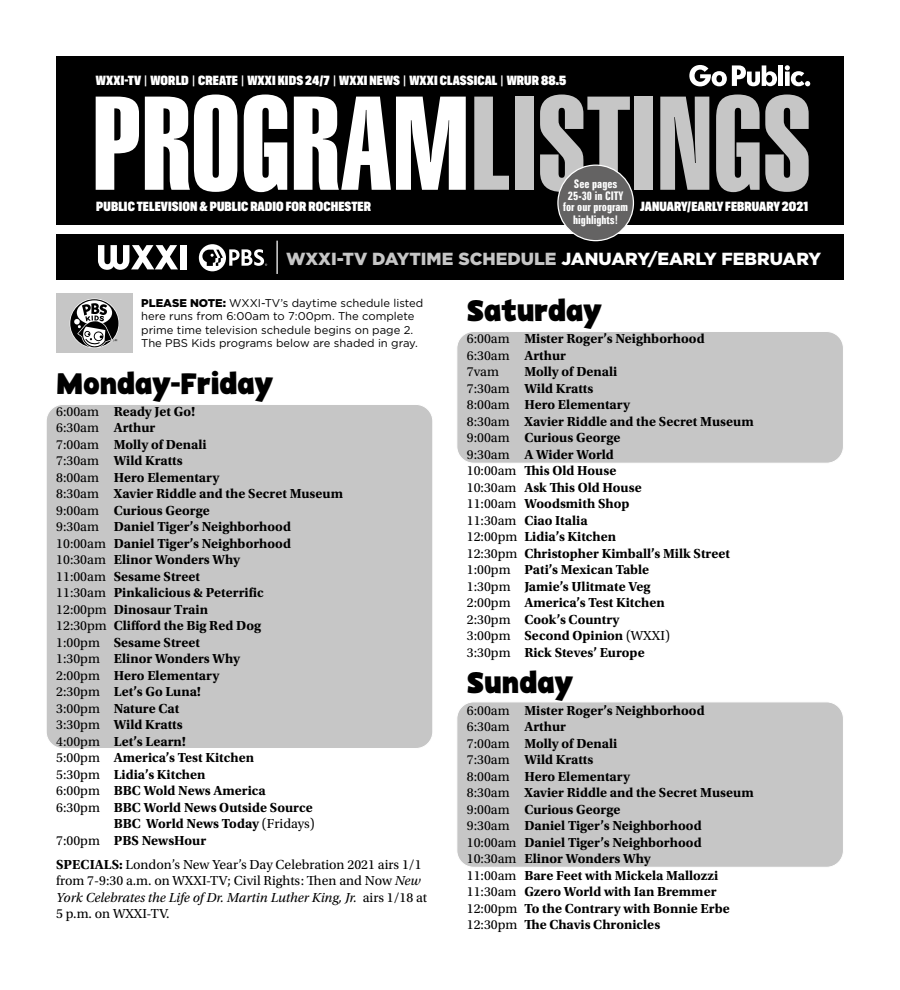
<style>
.page{position:relative;width:900px;height:990px;background:#fff}
.page>*{position:absolute;margin:0;border:0;box-sizing:border-box;transform-origin:0 0}
.t1{font:129.5px "Swiss 911 BT Extra Compressed";letter-spacing:.01em;color:#c6c6c6}
.t2{font:700 30px "PBSKIDS Headline";letter-spacing:-.02em;color:#000}
.t3{font:900 17.5px "Gotham";color:#c6c6c6}
.t4{font:700 13.75px/16.5px "Utopia Std";color:#000}
.t5{font:13.75px/16.5px "Utopia Std";color:#000}
.t6{font:900 condensed 13.38px "Bildv 2";letter-spacing:.01em;color:#fff}
.t7{font:700 extra-condensed 11.88px/12.5px "Zurich BT";color:#fff;text-align:center}
.t8{font:11.25px/13.5px "Gotham";color:#000}
.s1{color:#fff}
.s2{font-weight:900}
.s3{font-weight:400}
.s4{font-weight:700}
.s5{font-style:italic}
</style>
<div class="page">
<div style="left:457px;top:702px;width:386px;height:165px;background:#c6c6c6;border-radius:17px"></div>
<div style="left:457px;top:702px;width:387px;height:166px;border:1px solid #fff;border-radius:17px"></div>
<div style="left:46px;top:404px;width:387px;height:344px;background:#c6c6c6;border-radius:17px"></div>
<div style="left:46px;top:404px;width:387px;height:345px;border:1px solid #fff;border-radius:17px"></div>
<div style="left:56px;top:56px;width:788px;height:169px;background:#000"></div>
<svg style="left:689px;top:65px;width:88px;height:21px"></svg>
<div style="left:778px;top:65px;width:5px;height:21px;background:#fff"></div>
<svg style="left:785px;top:65px;width:25px;height:21px"></svg>
<div style="left:56px;top:234px;width:788px;height:46px;background:#000"></div>
<svg style="left:98px;top:245px;width:80px;height:25px"></svg>
<div style="left:181px;top:245px;width:6px;height:24px;background:#fff"></div>
<svg style="left:199px;top:244px;width:68px;height:27px"></svg>
<hr style="left:276px;top:241px;width:2px;height:33px;background:#fff">
<div style="left:56px;top:294px;width:77px;height:59px;background:#c6c6c6"></div>
<svg style="left:70px;top:299px;width:49px;height:48px"></svg>
<svg style="left:74px;top:300px;width:43px;height:48px"></svg>
<div style="left:457px;top:332px;width:386px;height:131px;background:#c6c6c6;border-radius:17px"></div>
<div style="left:457px;top:331px;width:387px;height:133px;border:1px solid #fff;border-radius:17px"></div>
<div style="left:558px;top:165px;width:75px;height:76px;background:#646363;border-radius:50%"></div>
<div style="left:557px;top:165px;width:77px;height:76px;border:1px solid #fff;border-radius:50%"></div>
<p class="t6" style="left:96px;top:70px;width:472px">WXXI-TV | WORLD | CREATE | WXXI KIDS 24/7 | WXXI NEWS | WXXI CLASSICAL | WRUR 88.5</p>
<h1 class="t1" style="left:93px;top:71px;width:720px"><span class="s1">PROGRAM</span>LISTINGS</h1>
<p class="t7" style="left:568px;top:177px;width:57px">See pages<br>25-30 in CITY</p>
<p class="t7" style="left:563px;top:201px;width:66px">for our program highlights!</p>
<p class="t6" style="left:640px;top:196px;width:170px">JANUARY/EARLY FEBRUARY 2021</p>
<p class="t6" style="left:96px;top:196px;width:276px">PUBLIC TELEVISION &amp; PUBLIC RADIO FOR ROCHESTER</p>
<p class="t3" style="left:286px;top:248px;width:537px">WXXI-TV DAYTIME SCHEDULE <span class="s1">JANUARY/EARLY FEBRUARY</span></p>
<p class="t8" style="left:141px;top:296px;width:284px"><span class="s2">PLEASE NOTE:</span> WXXI-TV’s daytime schedule listed here runs from 6:00am to 7:00pm. The complete prime time television schedule begins on page 2.<br>The PBS Kids programs below are shaded in gray.</p>
<h2 class="t2" style="left:467px;top:292px;width:137px">Saturday</h2>
<p class="t4" style="left:467px;top:330px;width:239px"><span class="s3">6:00am</span> Mister Roger’s Neighborhood<br><span class="s3">6:30am</span> Arthur<br><span class="s3">7vam</span></p>
<p class="t4" style="left:467px;top:363px;width:288px;text-indent:58px">Molly of Denali<br><span class="s3">7:30am</span> Wild Kratts<br><span class="s3">8:00am</span> Hero Elementary<br><span class="s3">8:30am</span> Xavier Riddle and the Secret Museum<br><span class="s3">9:00am</span> Curious George<br><span class="s3">9:30am</span> A Wider World<br><span class="s3">10:00am</span> This Old House<br><span class="s3">10:30am</span> Ask This Old House<br><span class="s3">11:00am</span> Woodsmith Shop<br><span class="s3">11:30am</span> Ciao Italia<br><span class="s3">12:00pm</span> Lidia’s Kitchen<br><span class="s3">12:30pm</span> Christopher Kimball’s Milk Street<br><span class="s3">1:00pm</span> Pati’s Mexican Table<br><span class="s3">1:30pm</span> Jamie’s Ulitmate Veg<br><span class="s3">2:00pm</span> America’s Test Kitchen<br><span class="s3">2:30pm</span> Cook’s Country<br><span class="s3">3:00pm</span> Second Opinion <span class="s3">(WXXI)<br>3:30pm</span> Rick Steves’ Europe</p>
<h2 class="t2" style="left:467px;top:663px;width:108px">Sunday</h2>
<p class="t4" style="left:467px;top:702px;width:288px"><span class="s3">6:00am</span> Mister Roger’s Neighborhood<br><span class="s3">6:30am</span> Arthur<br><span class="s3">7:00am</span> Molly of Denali<br><span class="s3">7:30am</span> Wild Kratts<br><span class="s3">8:00am</span> Hero Elementary<br><span class="s3">8:30am</span> Xavier Riddle and the Secret Museum<br><span class="s3">9:00am</span> Curious George<br><span class="s3">9:30am</span> Daniel Tiger’s Neighborhood<br><span class="s3">10:00am</span> Daniel Tiger’s Neighborhood<br><span class="s3">10:30am</span> Elinor Wonders Why<br><span class="s3">11:00am</span> Bare Feet with Mickela Mallozzi<br><span class="s3">11:30am</span> Gzero World with Ian Bremmer<br><span class="s3">12:00pm</span> To the Contrary with Bonnie Erbe<br><span class="s3">12:30pm</span> The Chavis Chronicles</p>
<h2 class="t2" style="left:56px;top:364px;width:219px">Monday-Friday</h2>
<p class="t4" style="left:56px;top:403px;width:141px"><span class="s3">6:00am</span> Ready Jet Go!</p>
<p class="t5" style="left:56px;top:420px;width:101px">6:30am <span class="s4">Arthur</span></p>
<p class="t4" style="left:56px;top:436px;width:152px"><span class="s3">7:00am</span> Molly of Denali</p>
<p class="t4" style="left:56px;top:453px;width:128px"><span class="s3">7:30am</span> Wild Kratts</p>
<p class="t4" style="left:56px;top:469px;width:165px"><span class="s3">8:00am</span> Hero Elementary</p>
<p class="t4" style="left:56px;top:486px;width:288px"><span class="s3">8:30am</span> Xavier Riddle and the Secret Museum</p>
<p class="t4" style="left:56px;top:502px;width:155px"><span class="s3">9:00am</span> Curious George</p>
<p class="t4" style="left:56px;top:519px;width:236px"><span class="s3">9:30am</span> Daniel Tiger’s Neighborhood</p>
<p class="t4" style="left:56px;top:535px;width:236px"><span class="s3">10:00am</span> Daniel Tiger’s Neighborhood</p>
<p class="t4" style="left:56px;top:552px;width:185px"><span class="s3">10:30am</span> Elinor Wonders Why</p>
<p class="t4" style="left:56px;top:568px;width:145px"><span class="s3">11:00am</span> Sesame Street</p>
<p class="t4" style="left:56px;top:585px;width:209px"><span class="s3">11:30am</span> Pinkalicious &amp; Peterrific</p>
<p class="t4" style="left:56px;top:601px;width:153px"><span class="s3">12:00pm</span> Dinosaur Train</p>
<p class="t4" style="left:56px;top:618px;width:206px"><span class="s3">12:30pm</span> Clifford the Big Red Dog</p>
<p class="t4" style="left:56px;top:634px;width:145px"><span class="s3">1:00pm</span> Sesame Street</p>
<p class="t4" style="left:56px;top:651px;width:185px"><span class="s3">1:30pm</span> Elinor Wonders Why</p>
<p class="t4" style="left:56px;top:667px;width:165px"><span class="s3">2:00pm</span> Hero Elementary</p>
<p class="t4" style="left:56px;top:684px;width:146px"><span class="s3">2:30pm</span> Let’s Go Luna!</p>
<p class="t4" style="left:56px;top:700px;width:125px"><span class="s3">3:00pm</span> Nature Cat</p>
<p class="t4" style="left:56px;top:717px;width:128px"><span class="s3">3:30pm</span> Wild Kratts</p>
<p class="t4" style="left:56px;top:733px;width:131px"><span class="s3">4:00pm</span> Let’s Learn!</p>
<p class="t4" style="left:56px;top:750px;width:199px"><span class="s3">5:00pm</span> America’s Test Kitchen</p>
<p class="t4" style="left:56px;top:766px;width:151px"><span class="s3">5:30pm</span> Lidia’s Kitchen</p>
<p class="t4" style="left:56px;top:783px;width:211px"><span class="s3">6:00pm</span> BBC Wold News America</p>
<p class="t4" style="left:56px;top:799px;width:258px"><span class="s3">6:30pm</span> BBC World News Outside Source</p>
<p class="t4" style="left:114px;top:816px;width:203px">BBC World News Today <span class="s3">(Fridays)</span></p>
<p class="t4" style="left:56px;top:832px;width:152px"><span class="s3">7:00pm</span> PBS NewsHour</p>
<p class="t5" style="left:56px;top:856px;width:372px"><span class="s4">SPECIALS:</span> London’s New Year’s Day Celebration 2021 airs 1/1 from 7-9:30 a.m. on WXXI-TV; Civil Rights: Then and Now <span class="s5">New York Celebrates the Life of Dr. Martin Luther King, Jr.</span> airs 1/18 at 5 p.m. on WXXI-TV.</p>
</div>
